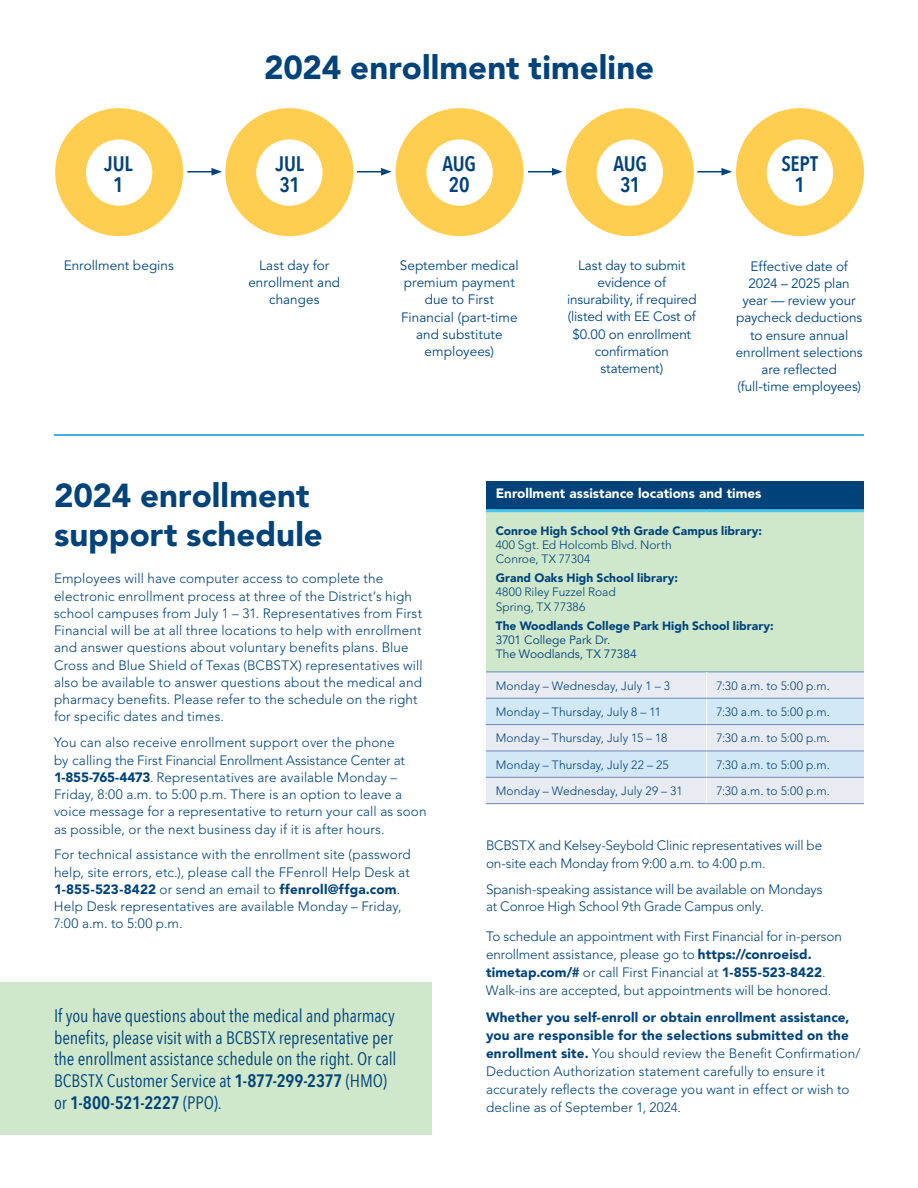
<style>
.page{position:relative;width:918px;height:1188px;background:#fff}
.page>*{position:absolute;margin:0;border:0;box-sizing:border-box;transform-origin:0 0}
.t1{font:900 33px/39px "Avenir LT Std";color:#00437b}
.t2{font:600 21px/21px "Avenir Next Condensed";letter-spacing:-.01em;color:#00437b;text-align:center}
.t3{font:18px/21.6px "Avenir Next Condensed";letter-spacing:-.005em;color:#00437b}
.t4{font:300 13.5px/17.2px "Avenir LT Std";letter-spacing:.01em;color:#00437b}
.t5{font:13.5px/17.2px "Avenir LT Std";letter-spacing:-.005em;color:#004684;text-align:center}
.t6{font:300 13.5px/17.2px "Avenir LT Std";letter-spacing:-.01em;color:#00437b}
.t7{font:900 13.5px "Avenir LT Std";color:#fff}
.t8{font:300 12px/14.4px "Avenir LT Std";letter-spacing:.01em;color:#00437b}
.t9{font:900 12px "Avenir LT Std";letter-spacing:.005em;color:#00437b}
.t10{font:12px/14.4px "Avenir LT Std";color:#00437b}
.s1{font-weight:900}
.s2{font-weight:600}
</style>
<div class="page">
<div style="left:0;top:982px;width:432px;height:152px;background:#cfe7ca"></div>
<div style="left:486px;top:481px;width:378px;height:30px;background:#00437b"></div>
<div style="left:486px;top:511px;width:378px;height:161px;background:#cfe7ca"></div>
<hr style="left:486px;top:509px;width:221px;height:3px;background:#4bc7eb">
<hr style="left:707px;top:509px;width:157px;height:3px;background:#4bc7eb">
<hr style="left:54px;top:434px;width:810px;height:2px;background:#0099d8">
<svg style="left:55px;top:108px;width:809px;height:128px"></svg>
<div style="left:486px;top:672px;width:221px;height:26px;background:#e9ebf2"></div>
<div style="left:707px;top:672px;width:157px;height:26px;background:#e9ebf2"></div>
<div style="left:486px;top:725px;width:221px;height:26px;background:#e9ebf2"></div>
<div style="left:707px;top:725px;width:157px;height:26px;background:#e9ebf2"></div>
<div style="left:486px;top:698px;width:221px;height:27px;background:#d3e8f7"></div>
<div style="left:707px;top:698px;width:157px;height:27px;background:#d3e8f7"></div>
<div style="left:486px;top:751px;width:221px;height:26px;background:#d3e8f7"></div>
<div style="left:707px;top:751px;width:157px;height:26px;background:#d3e8f7"></div>
<div style="left:486px;top:777px;width:221px;height:27px;background:#e9ebf2"></div>
<div style="left:707px;top:777px;width:157px;height:27px;background:#e9ebf2"></div>
<hr style="left:486px;top:672px;width:221px;height:1px;background:#7188b6">
<hr style="left:707px;top:672px;width:157px;height:1px;background:#7188b6">
<svg style="left:706px;top:672px;width:1px;height:131px"></svg>
<hr style="left:486px;top:698px;width:221px;height:1px;background:#7188b6">
<hr style="left:707px;top:698px;width:157px;height:1px;background:#7188b6">
<hr style="left:486px;top:724px;width:221px;height:1px;background:#7188b6">
<hr style="left:707px;top:724px;width:157px;height:1px;background:#7188b6">
<hr style="left:486px;top:751px;width:221px;height:1px;background:#7188b6">
<hr style="left:707px;top:751px;width:157px;height:1px;background:#7188b6">
<hr style="left:486px;top:777px;width:221px;height:1px;background:#7188b6">
<hr style="left:707px;top:777px;width:157px;height:1px;background:#7188b6">
<hr style="left:486px;top:803px;width:221px;height:1px;background:#7188b6">
<hr style="left:707px;top:803px;width:157px;height:1px;background:#7188b6">
<p class="t2" style="left:104px;top:152px;width:30px">JUL<br>1</p>
<p class="t5" style="left:64px;top:257px;width:112px">Enrollment begins</p>
<h2 class="t1" style="left:264px;top:48px;width:392px">2024 enrollment timeline</h2>
<p class="t2" style="left:275px;top:152px;width:30px;text-align:left">JUL<br>31</p>
<p class="t2" style="left:442px;top:152px;width:35px">AUG<br>20</p>
<p class="t2" style="left:613px;top:152px;width:35px">AUG<br>31</p>
<p class="t2" style="left:781px;top:152px;width:38px">SEPT<br>1</p>
<p class="t5" style="left:248px;top:257px;width:93px">Last day for enrollment and changes</p>
<p class="t5" style="left:400px;top:257px;width:121px">September medical premium payment due to First<br>Financial (part-time and substitute employees)</p>
<p class="t5" style="left:567px;top:257px;width:131px">Last day to submit evidence of insurability, if required (listed with EE Cost of $0.00 on enrollment confirmation statement)</p>
<p class="t5" style="left:736px;top:258px;width:128px">Effective date of<br>2024 – 2025 plan year — review your paycheck deductions to ensure annual enrollment selections are reflected (full-time employees)</p>
<h2 class="t1" style="left:54px;top:476px;width:270px">2024 enrollment support schedule</h2>
<p class="t4" style="left:54px;top:570px;width:370px">Employees will have computer access to complete the electronic enrollment process at three of the District’s high school campuses from July 1 – 31. Representatives from First Financial will be at all three locations to help with enrollment and answer questions about voluntary benefits plans. Blue Cross and Blue Shield of Texas (BCBSTX) representatives will also be available to answer questions about the medical and pharmacy benefits. Please refer to the schedule on the right for specific dates and times.</p>
<p class="t4" style="left:54px;top:734px;width:374px">You can also receive enrollment support over the phone<br>by calling the First Financial Enrollment Assistance Center at <span class="s1">1-855-765-4473</span>. Representatives are available Monday – Friday, 8:00 a.m. to 5:00 p.m. There is an option to leave a voice message for a representative to return your call as soon as possible, or the next business day if it is after hours.</p>
<p class="t4" style="left:54px;top:846px;width:358px">For technical assistance with the enrollment site (password help, site errors, etc.), please call the FFenroll Help Desk at <span class="s1">1-855-523-8422</span> or send an email to <span class="s1">ffenroll@ffga.com</span>.<br>Help Desk representatives are available Monday – Friday, 7:00 a.m. to 5:00 p.m.</p>
<p class="t3" style="left:54px;top:1004px;width:344px">If you have questions about the medical and pharmacy benefits, please visit with a BCBSTX representative per the enrollment assistance schedule on the right. Or call BCBSTX Customer Service at <span class="s2">1-877-299-2377</span> (HMO) or <span class="s2">1-800-521-2227</span> (PPO).</p>
<h3 class="t7" style="left:496px;top:485px;width:267px">Enrollment assistance locations and times</h3>
<p class="t9" style="left:496px;top:523px;width:268px">Conroe High School 9th Grade Campus library:</p>
<p class="t8" style="left:496px;top:538px;width:178px">400 Sgt. Ed Holcomb Blvd. North<br>Conroe, TX 77304</p>
<p class="t9" style="left:496px;top:571px;width:184px">Grand Oaks High School library:</p>
<p class="t8" style="left:496px;top:585px;width:122px">4800 Riley Fuzzel Road<br>Spring, TX 77386</p>
<p class="t9" style="left:496px;top:618px;width:280px">The Woodlands College Park High School library:</p>
<p class="t10" style="left:496px;top:633px;width:143px">3701 College Park Dr.<br>The Woodlands, TX 77384</p>
<p class="t8" style="left:496px;top:678px;width:176px">Monday – Wednesday, July 1 – 3</p>
<p class="t8" style="left:716px;top:678px;width:115px">7:30 a.m. to 5:00 p.m.</p>
<p class="t8" style="left:496px;top:705px;width:167px">Monday – Thursday, July 8 – 11</p>
<p class="t8" style="left:716px;top:705px;width:115px">7:30 a.m. to 5:00 p.m.</p>
<p class="t8" style="left:496px;top:731px;width:173px">Monday – Thursday, July 15 – 18</p>
<p class="t8" style="left:716px;top:731px;width:115px">7:30 a.m. to 5:00 p.m.</p>
<p class="t8" style="left:496px;top:757px;width:174px">Monday – Thursday, July 22 – 25</p>
<p class="t8" style="left:716px;top:757px;width:115px">7:30 a.m. to 5:00 p.m.</p>
<p class="t8" style="left:496px;top:784px;width:188px">Monday – Wednesday, July 29 – 31</p>
<p class="t8" style="left:716px;top:784px;width:115px">7:30 a.m. to 5:00 p.m.</p>
<p class="t6" style="left:486px;top:837px;width:338px">BCBSTX and Kelsey-Seybold Clinic representatives will be on-site each Monday from 9:00 a.m. to 4:00 p.m.</p>
<p class="t6" style="left:486px;top:880px;width:338px">Spanish-speaking assistance will be available on Mondays at Conroe High School 9th Grade Campus only.</p>
<p class="t4" style="left:486px;top:928px;width:357px;line-height:18px">To schedule an appointment with First Financial for in-person enrollment assistance, please go to <span class="s1">https://conroeisd. timetap.com/#</span> or call First Financial at <span class="s1">1-855-523-8422</span>.<br>Walk-ins are accepted, but appointments will be honored.</p>
<p class="t4" style="left:486px;top:1008px;width:376px;line-height:18px"><span class="s1">Whether you self-enroll or obtain enrollment assistance, you are responsible for the selections submitted on the enrollment site.</span> You should review the Benefit Confirmation/ Deduction Authorization statement carefully to ensure it accurately reflects the coverage you want in effect or wish to decline as of September 1, 2024.</p>
</div>
